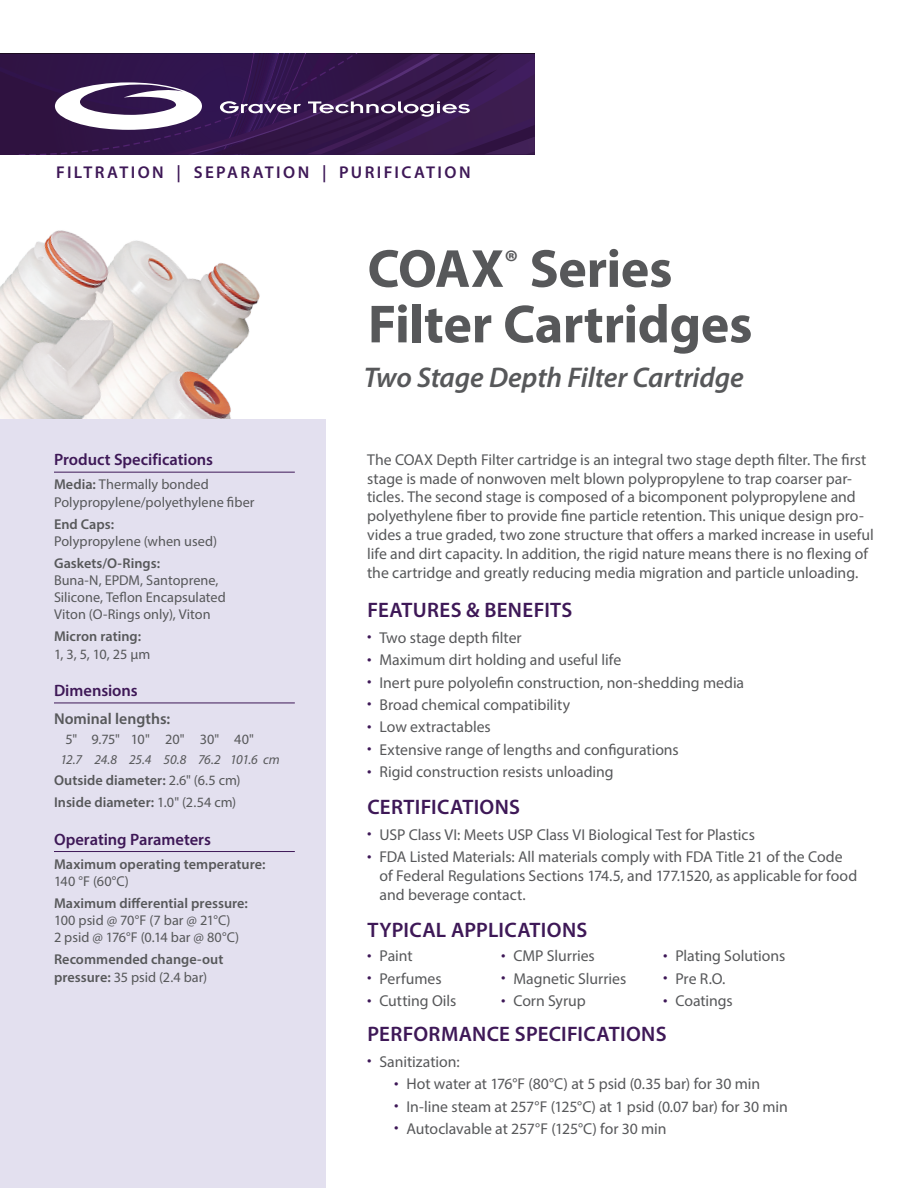
<style>
.page{position:relative;width:918px;height:1188px;background:#fff}
.page>*{position:absolute;margin:0;border:0;box-sizing:border-box;transform-origin:0 0}
.headline_name{font:700 54.15px/55.5px "Myriad Pro";letter-spacing:-.01em;color:#57585a}
.subhead{font:italic 600 28.5px "Myriad Pro";letter-spacing:-.005em;color:#57585a}
.body_subhead_sm{font:600 21px "Myriad Pro";letter-spacing:.015em;color:#3e1857}
.t1{font:600 17.1px "Myriad Pro";letter-spacing:.14em;color:#3e1857}
.sidebar_purple_headi{font:600 16.5px "Myriad Pro";letter-spacing:-.005em;color:#3e1857}
.body_copy_sm{font:15.75px/18.9px "Myriad Pro";color:#57585a}
.sidebar_subhead{font:600 15.75px "Myriad Pro";color:#57585a}
.sidebar_subhead_sm{font:600 14.25px/17.2px "Myriad Pro";letter-spacing:.005em;color:#57585a}
.sidebar_body_sm{font:14.25px/17.2px "Myriad Pro";color:#57585a}
.sidebar_subhead_sm-2{font:14.25px/17.2px "Myriad Pro";letter-spacing:.005em;color:#57585a}
.sidebar_category_aft{font:600 14.25px "Myriad Pro";letter-spacing:.005em;color:#57585a}
.sidebar_table__lengt{font:14.25px "Myriad Pro";letter-spacing:-.01em;color:#57585a}
.sidebar_table__lengt-2{font:italic 13.5px "Myriad Pro";letter-spacing:-.035em;color:#57585a}
.s1{font-weight:600}
.s2{font-weight:400}
.s3{color:#3e1857}
</style>
<div class="page">
<svg style="left:0;top:54px;width:535px;height:100px;background:#462b5c"></svg>
<hr style="left:917px;top:1076px;width:1px;height:112px;background:#3e1857">
<img style="left:0;top:141px;width:347px;height:463px">
<div style="left:0;top:419px;width:325px;height:769px;background:#e3e0ef"></div>
<hr style="left:54px;top:472px;width:241px;height:1px;background:#3e1857">
<hr style="left:54px;top:703px;width:241px;height:1px;background:#3e1857">
<hr style="left:54px;top:851px;width:241px;height:1px;background:#3e1857">
<p class="t1" style="left:56px;top:162px;width:416px">FILTRATION | SEPARATION | PURIFICATION</p>
<p class="sidebar_purple_headi" style="left:54px;top:449px;width:161px">Product Specifications</p>
<p class="sidebar_subhead_sm-2" style="left:54px;top:476px;width:202px"><span class="s1">Media:</span> Thermally bonded<br>Polypropylene/polyethylene fiber</p>
<p class="sidebar_subhead_sm-2" style="left:54px;top:515px;width:165px"><span class="s1">End Caps:<br></span>Polypropylene (when used)</p>
<p class="sidebar_subhead_sm" style="left:54px;top:554px;width:108px">Gaskets/O-Rings:</p>
<p class="sidebar_body_sm" style="left:54px;top:571px;width:173px">Buna-N, EPDM, Santoprene,<br>Silicone, Teflon Encapsulated<br>Viton (O-Rings only), Viton</p>
<p class="sidebar_subhead_sm" style="left:54px;top:627px;width:98px">Micron rating:<br><span class="s2">1, 3, 5, 10, 25 µm</span></p>
<p class="sidebar_purple_headi" style="left:54px;top:680px;width:85px">Dimensions</p>
<p class="sidebar_subhead" style="left:54px;top:709px;width:118px">Nominal lengths:</p>
<p class="sidebar_table__lengt" style="left:65px;top:730px;width:13px">5"</p>
<p class="sidebar_table__lengt" style="left:92px;top:730px;width:30px">9.75"</p>
<p class="sidebar_table__lengt" style="left:131px;top:730px;width:20px">10"</p>
<p class="sidebar_table__lengt" style="left:165px;top:730px;width:21px">20"</p>
<p class="sidebar_table__lengt" style="left:200px;top:730px;width:21px">30"</p>
<p class="sidebar_table__lengt" style="left:234px;top:730px;width:21px">40"</p>
<p class="sidebar_table__lengt-2" style="left:60px;top:751px;width:23px">12.7</p>
<p class="sidebar_table__lengt-2" style="left:95px;top:751px;width:24px">24.8</p>
<p class="sidebar_table__lengt-2" style="left:129px;top:751px;width:24px">25.4</p>
<p class="sidebar_table__lengt-2" style="left:164px;top:751px;width:24px">50.8</p>
<p class="sidebar_table__lengt-2" style="left:198px;top:751px;width:24px">76.2</p>
<p class="sidebar_table__lengt-2" style="left:230px;top:751px;width:51px">101.6 cm</p>
<p class="sidebar_category_aft" style="left:54px;top:771px;width:188px">Outside diameter: <span class="s2">2.6" (6.5 cm)</span></p>
<p class="sidebar_subhead_sm" style="left:54px;top:793px;width:184px">Inside diameter: <span class="s2">1.0" (2.54 cm)</span></p>
<p class="sidebar_purple_headi" style="left:54px;top:829px;width:159px">Operating Parameters</p>
<p class="sidebar_subhead_sm" style="left:54px;top:855px;width:213px">Maximum operating temperature:<br><span class="s2">140 °F (60°C)</span></p>
<p class="sidebar_subhead_sm" style="left:54px;top:894px;width:195px">Maximum differential pressure:</p>
<p class="sidebar_body_sm" style="left:54px;top:912px;width:178px">100 psid @ 70°F (7 bar @ 21°C)</p>
<p class="sidebar_body_sm" style="left:54px;top:929px;width:187px">2 psid @ 176°F (0.14 bar @ 80°C)</p>
<p class="sidebar_subhead_sm" style="left:54px;top:951px;width:171px">Recommended change-out pressure: <span class="s2">35 psid (2.4 bar)</span></p>
<p class="headline_name" style="left:368px;top:239px;width:386px">COAX<sup>®</sup> Series<br>Filter Cartridges</p>
<p class="subhead" style="left:364px;top:359px;width:381px">Two Stage Depth Filter Cartridge</p>
<p class="body_copy_sm" style="left:367px;top:450px;width:508px">The COAX Depth Filter cartridge is an integral two stage depth filter. The first stage is made of nonwoven melt blown polypropylene to trap coarser par&shy;ticles. The second stage is composed of a bicomponent polypropylene and polyethylene fiber to provide fine particle retention. This unique design pro&shy;vides a true graded, two zone structure that offers a marked increase in useful life and dirt capacity. In addition, the rigid nature means there is no flexing of the cartridge and greatly reducing media migration and particle unloading.</p>
<p class="body_subhead_sm" style="left:367px;top:597px;width:207px">FEATURES &amp; BENEFITS</p>
<p class="body_copy_sm" style="left:367px;top:628px;width:156px"><span class="s3">•</span> Two stage depth filter</p>
<p class="body_copy_sm" style="left:367px;top:650px;width:256px"><span class="s3">•</span> Maximum dirt holding and useful life</p>
<p class="body_copy_sm" style="left:367px;top:673px;width:378px"><span class="s3">•</span> Inert pure polyolefin construction, non-shedding media</p>
<p class="body_copy_sm" style="left:367px;top:695px;width:205px"><span class="s3">•</span> Broad chemical compatibility</p>
<p class="body_copy_sm" style="left:367px;top:717px;width:125px"><span class="s3">•</span> Low extractables</p>
<p class="body_copy_sm" style="left:367px;top:740px;width:313px"><span class="s3">•</span> Extensive range of lengths and configurations</p>
<p class="body_copy_sm" style="left:367px;top:762px;width:248px"><span class="s3">•</span> Rigid construction resists unloading</p>
<p class="body_subhead_sm" style="left:367px;top:794px;width:154px">CERTIFICATIONS</p>
<p class="body_copy_sm" style="left:367px;top:825px;width:389px"><span class="s3">•</span> USP Class VI: Meets USP Class VI Biological Test for Plastics</p>
<p class="body_copy_sm" style="left:380px;top:847px;width:479px;text-indent:-12px"><span class="s3">•</span> FDA Listed Materials: All materials comply with FDA Title 21 of the Code of Federal Regulations Sections 174.5, and 177.1520, as applicable for food and beverage contact.</p>
<p class="body_subhead_sm" style="left:367px;top:916px;width:222px">TYPICAL APPLICATIONS</p>
<p class="body_copy_sm" style="left:367px;top:946px;width:47px"><span class="s3">•</span> Paint</p>
<p class="body_copy_sm" style="left:367px;top:969px;width:76px"><span class="s3">•</span> Perfumes</p>
<p class="body_copy_sm" style="left:367px;top:991px;width:91px"><span class="s3">•</span> Cutting Oils</p>
<p class="body_copy_sm" style="left:663px;top:946px;width:124px"><span class="s3">•</span> Plating Solutions</p>
<p class="body_copy_sm" style="left:663px;top:969px;width:64px"><span class="s3">•</span> Pre R.O.</p>
<p class="body_copy_sm" style="left:663px;top:991px;width:71px"><span class="s3">•</span> Coatings</p>
<p class="body_subhead_sm" style="left:367px;top:1021px;width:301px">PERFORMANCE SPECIFICATIONS</p>
<p class="body_copy_sm" style="left:367px;top:1052px;width:94px"><span class="s3">•</span> Sanitization:</p>
<p class="body_copy_sm" style="left:394px;top:1074px;width:367px"><span class="s3">•</span> Hot water at 176°F (80°C) at 5 psid (0.35 bar) for 30 min</p>
<p class="body_copy_sm" style="left:394px;top:1097px;width:395px"><span class="s3">•</span> In-line steam at 257°F (125°C) at 1 psid (0.07 bar) for 30 min</p>
<p class="body_copy_sm" style="left:394px;top:1119px;width:274px"><span class="s3">•</span> Autoclavable at 257°F (125°C) for 30 min</p>
<p class="body_copy_sm" style="left:501px;top:946px;width:95px"><span class="s3">•</span> CMP Slurries</p>
<p class="body_copy_sm" style="left:501px;top:969px;width:127px"><span class="s3">•</span> Magnetic Slurries</p>
<p class="body_copy_sm" style="left:501px;top:991px;width:86px"><span class="s3">•</span> Corn Syrup</p>
</div>
